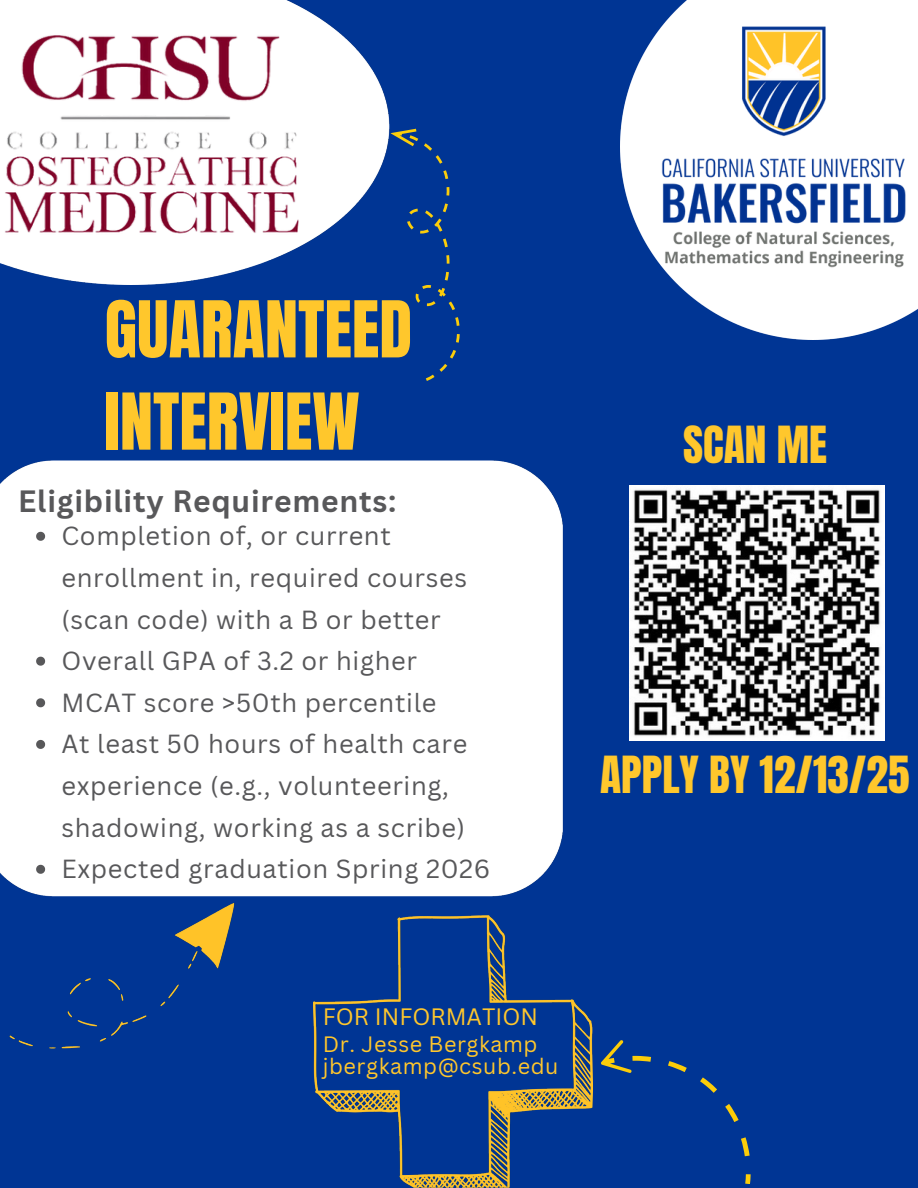
<style>
.page{position:relative;width:918px;height:1188px;background:#003594}
.page>*{position:absolute;margin:0;border:0;box-sizing:border-box;transform-origin:0 0}
.t1{font:66.6px/92.2px "Anton";color:#ffc72c}
.t2{font:43.5px "Anton";color:#ffc72c}
.t3{font:700 30px "Canva Sans";letter-spacing:.025em;color:#58585a}
.t4{font:25.5px/41.7px "Canva Sans";letter-spacing:.025em;color:#58585a}
.t5{font:23.1px "Canva Sans";color:#ffc72c}
.t6{font:21.6px/22.5px "Canva Sans";letter-spacing:.025em;color:#ffc72c}
</style>
<div class="page">
<img style="left:0;top:460px;width:563px;height:595px">
<svg style="left:391px;top:129px;width:69px;height:252px"></svg>
<svg style="left:601px;top:1040px;width:150px;height:144px"></svg>
<img style="left:620px;top:88px;width:298px;height:251px">
<img style="left:0;top:0;width:390px;height:285px">
<img style="left:0;top:16px;width:333px;height:231px">
<img style="left:314px;top:916px;width:279px;height:272px">
<img style="left:629px;top:485px;width:256px;height:256px">
<svg style="left:36px;top:532px;width:9px;height:9px"></svg>
<svg style="left:36px;top:657px;width:9px;height:9px"></svg>
<svg style="left:36px;top:698px;width:9px;height:9px"></svg>
<svg style="left:36px;top:740px;width:9px;height:9px"></svg>
<svg style="left:36px;top:865px;width:9px;height:9px"></svg>
<img style="left:629px;top:0;width:289px;height:308px">
<p class="t1" style="left:105px;top:284px;width:309px">GUARANTEED<br>INTERVIEW</p>
<p class="t3" style="left:18px;top:480px;width:380px">Eligibility Requirements:</p>
<h1 class="t4" style="left:61px;top:515px;width:407px">Completion of, or current enrollment in, required courses (scan code) with a B or better</h1>
<p class="t4" style="left:61px;top:639px;width:357px">Overall GPA of 3.2 or higher</p>
<h3 class="t4" style="left:61px;top:681px;width:376px">MCAT score &gt;50th percentile</h3>
<p class="t4" style="left:61px;top:723px;width:407px">At least 50 hours of health care experience (e.g., volunteering, shadowing, working as a scribe)</p>
<p class="t4" style="left:61px;top:848px;width:430px">Expected graduation Spring 2026</p>
<p class="t2" style="left:683px;top:414px;width:145px">SCAN ME</p>
<p class="t2" style="left:600px;top:743px;width:311px">APPLY BY 12/13/25</p>
<p class="t5" style="left:323px;top:1000px;width:217px">FOR INFORMATION</p>
<p class="t6" style="left:323px;top:1032px;width:237px">Dr. Jesse Bergkamp jbergkamp@csub.edu</p>
</div>
